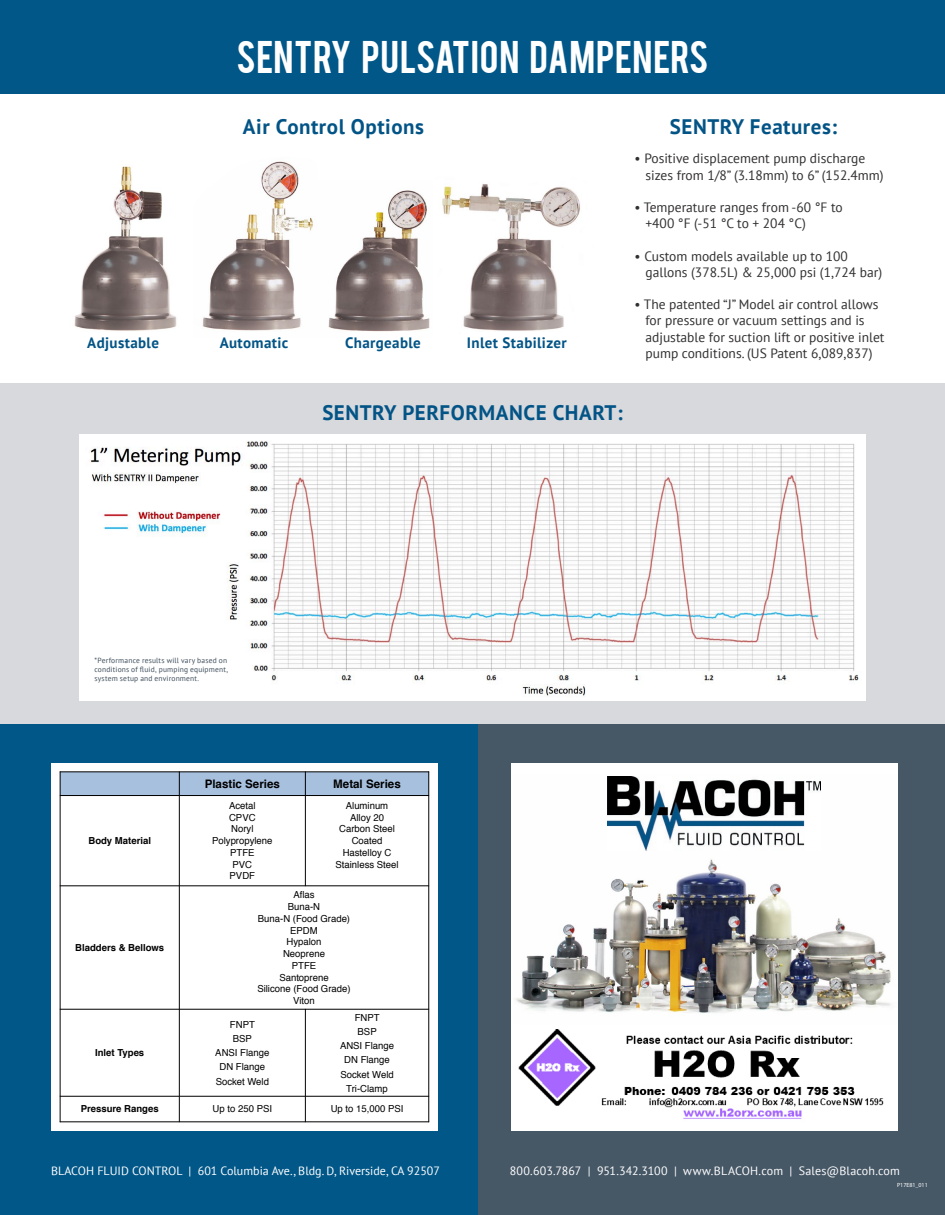
<style>
.page{position:relative;width:945px;height:1215px;background:#fff}
.page>*{position:absolute;margin:0;border:0;box-sizing:border-box;transform-origin:0 0}
.t1{font:36px "Bebas";letter-spacing:.015em;color:#fff}
.t2{font:700 21px "PT Sans";letter-spacing:.025em;color:#035486}
.t3{font:700 15px "PT Sans";letter-spacing:.025em;color:#035486}
.t4{font:13.5px "PT Sans";color:#312f30}
.t5{font:12px "PT Sans";color:#fff}
.t6{font:700 11.7px "Helvetica";color:#000}
.t7{font:9.75px/11.7px "Helvetica";color:#000;text-align:center}
.t8{font:700 9.75px "Helvetica";color:#000}
.t9{font:7.5px/9px "PT Sans";letter-spacing:.025em;color:#3d4c5a;text-align:justify}
.t10{font:6px "Myriad Pro";color:#fff}
</style>
<div class="page">
<div style="left:473px;top:704px;width:472px;height:511px;background:#465766"></div>
<img style="left:74px;top:161px;width:507px;height:171px">
<div style="left:0;top:0;width:945px;height:94px;background:#015788"></div>
<div style="left:0;top:704px;width:477px;height:511px;background:#015788"></div>
<div style="left:51px;top:763px;width:387px;height:368px;background:#fff"></div>
<div style="left:511px;top:763px;width:387px;height:368px;background:#fff"></div>
<img style="left:515px;top:776px;width:376px;height:237px">
<div style="left:0;top:384px;width:945px;height:340px;background:#d7d9dd"></div>
<img style="left:80px;top:434px;width:786px;height:267px">
<div style="left:60px;top:772px;width:119px;height:24px;background:#a7c0de"></div>
<div style="left:179px;top:772px;width:126px;height:24px;background:#a7c0de"></div>
<div style="left:305px;top:772px;width:124px;height:24px;background:#a7c0de"></div>
<svg style="left:305px;top:772px;width:1px;height:23px"></svg>
<hr style="left:305px;top:796px;width:1px;height:90px;background:#000">
<hr style="left:305px;top:1009px;width:1px;height:113px;background:#000">
<hr style="left:60px;top:885px;width:119px;height:1px;background:#000">
<hr style="left:179px;top:885px;width:126px;height:1px;background:#000">
<hr style="left:305px;top:885px;width:124px;height:1px;background:#000">
<hr style="left:60px;top:1009px;width:119px;height:1px;background:#000">
<hr style="left:179px;top:1009px;width:250px;height:1px;background:#000">
<hr style="left:60px;top:1096px;width:119px;height:1px;background:#000">
<hr style="left:179px;top:1096px;width:126px;height:1px;background:#000">
<hr style="left:305px;top:1096px;width:124px;height:1px;background:#000">
<svg style="left:179px;top:772px;width:1px;height:23px"></svg>
<hr style="left:179px;top:796px;width:1px;height:300px;background:#000">
<svg style="left:179px;top:1096px;width:1px;height:25px"></svg>
<hr style="left:60px;top:795px;width:119px;height:1px;background:#000">
<hr style="left:179px;top:795px;width:250px;height:1px;background:#000">
<svg style="left:60px;top:772px;width:1px;height:23px"></svg>
<hr style="left:60px;top:796px;width:1px;height:326px;background:#000">
<svg style="left:428px;top:772px;width:1px;height:23px"></svg>
<hr style="left:428px;top:796px;width:1px;height:90px;background:#000">
<hr style="left:428px;top:886px;width:1px;height:123px;background:#000">
<hr style="left:428px;top:1009px;width:1px;height:113px;background:#000">
<hr style="left:60px;top:771px;width:369px;height:1px;background:#000">
<hr style="left:60px;top:1121px;width:119px;height:1px;background:#000">
<hr style="left:179px;top:1121px;width:126px;height:1px;background:#000">
<hr style="left:305px;top:1121px;width:124px;height:1px;background:#000">
<img style="left:607px;top:777px;width:214px;height:73px">
<img style="left:518px;top:1029px;width:366px;height:90px">
<p class="t1" style="left:237px;top:31px;width:473px">SENTRY PULSATION DAMPENERS</p>
<p class="t2" style="left:243px;top:113px;width:183px">Air Control Options</p>
<p class="t3" style="left:87px;top:333px;width:73px">Adjustable</p>
<p class="t3" style="left:220px;top:333px;width:70px">Automatic</p>
<p class="t3" style="left:345px;top:333px;width:77px">Chargeable</p>
<p class="t3" style="left:467px;top:333px;width:101px">Inlet Stabilizer</p>
<p class="t2" style="left:670px;top:113px;width:169px">SENTRY Features:</p>
<p class="t4" style="left:635px;top:150px;width:232px">• Positive displacement pump discharge</p>
<p class="t4" style="left:645px;top:166px;width:240px">sizes from 1/8” (3.18mm) to 6” (152.4mm)</p>
<p class="t4" style="left:635px;top:199px;width:210px">• Temperature ranges from -60 °F to</p>
<p class="t4" style="left:645px;top:215px;width:162px">+400 °F (-51 °C to + 204 °C)</p>
<p class="t4" style="left:635px;top:247px;width:215px">• Custom models available up to 100</p>
<p class="t4" style="left:645px;top:263px;width:238px">gallons (378.5L) &amp; 25,000 psi (1,724 bar)</p>
<p class="t4" style="left:635px;top:296px;width:245px">• The patented “J” Model air control allows</p>
<p class="t4" style="left:645px;top:312px;width:221px">for pressure or vacuum settings and is</p>
<p class="t4" style="left:645px;top:328px;width:241px">adjustable for suction lift or positive inlet</p>
<p class="t4" style="left:645px;top:344px;width:229px">pump conditions. (US Patent 6,089,837)</p>
<p class="t2" style="left:322px;top:399px;width:302px">SENTRY PERFORMANCE CHART:</p>
<p class="t9" style="left:94px;top:656px;width:135px">*Performance results will vary based on conditions of fluid, pumping equipment, system setup and environment.</p>
<p class="t8" style="left:88px;top:833px;width:64px">Body Material</p>
<p class="t8" style="left:75px;top:940px;width:91px">Bladders &amp; Bellows</p>
<p class="t8" style="left:95px;top:1045px;width:51px">Inlet Types</p>
<p class="t6" style="left:205px;top:775px;width:77px">Plastic Series</p>
<p class="t6" style="left:333px;top:775px;width:69px">Metal Series</p>
<p class="t7" style="left:212px;top:800px;width:62px">Acetal<br>CPVC<br>Noryl<br>Polypropylene<br>PTFE<br>PVC<br>PVDF</p>
<p class="t7" style="left:336px;top:800px;width:65px">Aluminum<br>Alloy 20<br>Carbon Steel<br>Coated<br>Hastelloy C<br>Stainless Steel</p>
<p class="t7" style="left:257px;top:889px;width:95px">Aflas<br>Buna-N<br>Buna-N (Food Grade)<br>EPDM<br>Hypalon<br>Neoprene<br>PTFE<br>Santoprene<br>Silicone (Food Grade)<br>Viton</p>
<p class="t7" style="left:215px;top:1018px;width:56px;line-height:14.1px">FNPT<br>BSP<br>ANSI Flange<br>DN Flange<br>Socket Weld</p>
<p class="t7" style="left:340px;top:1011px;width:56px;line-height:14.1px">FNPT<br>BSP<br>ANSI Flange<br>DN Flange<br>Socket Weld<br>Tri-Clamp</p>
<p class="t8" style="left:81px;top:1101px;width:79px">Pressure Ranges</p>
<p class="t7" style="left:213px;top:1103px;width:61px">Up to 250 PSI</p>
<p class="t7" style="left:331px;top:1103px;width:74px">Up to 15,000 PSI</p>
<p class="t5" style="left:51px;top:1163px;width:390px">BLACOH FLUID CONTROL | 601 Columbia Ave., Bldg. D, Riverside, CA 92507</p>
<p class="t5" style="left:510px;top:1163px;width:392px">800.603.7867 | 951.342.3100 | www.BLACOH.com | Sales@Blacoh.com</p>
<p class="t10" style="left:897px;top:1181px;width:32px">P17E81_011</p>
</div>
